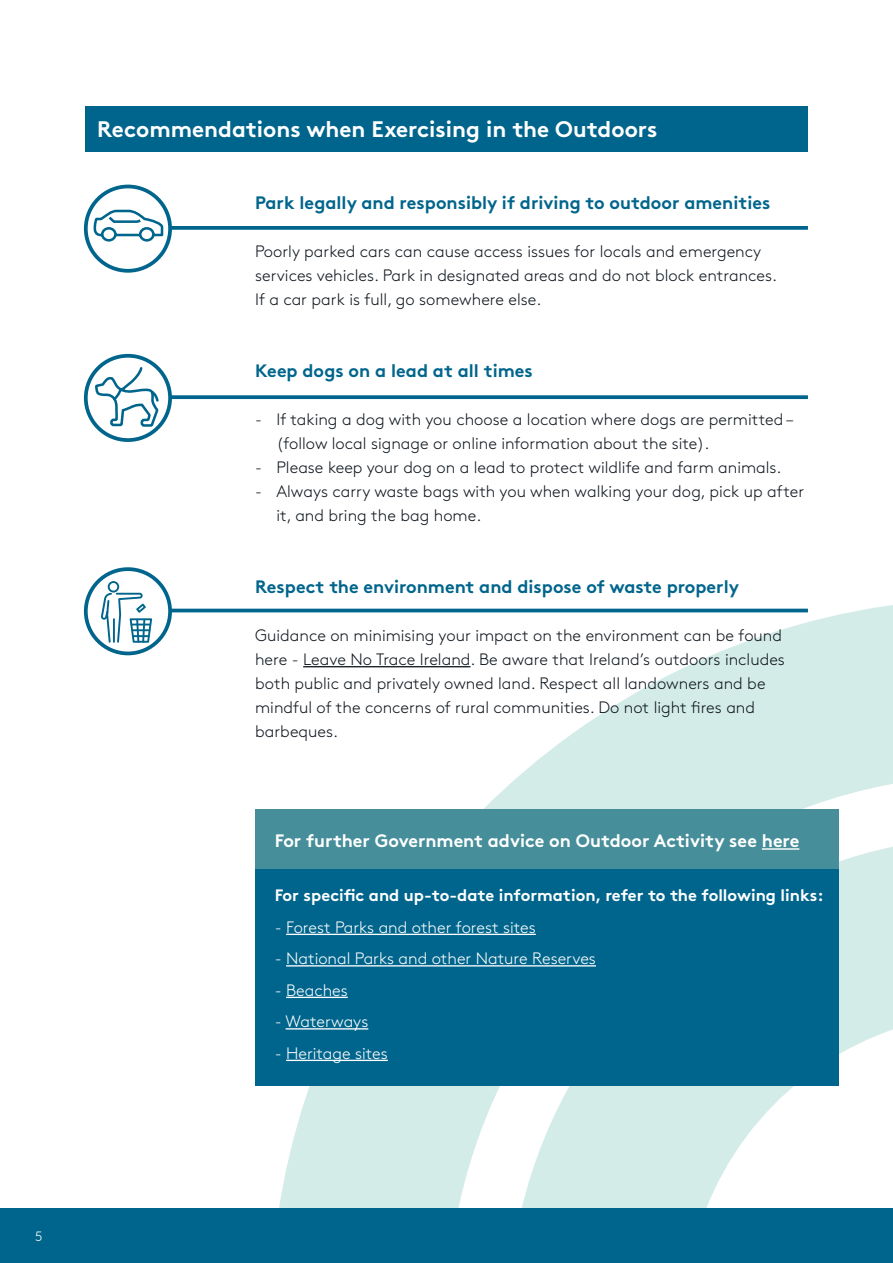
<style>
.page{position:relative;width:893px;height:1263px;background:#fff}
.page>*{position:absolute;margin:0;border:0;box-sizing:border-box;transform-origin:0 0}
.t1{font:700 22.5px "Brown Std";color:#fff}
.t2{font:700 18px "Brown Std";color:#00658c}
.t3{font:700 18px "Brown Std";color:#fff}
.t4{font:300 16.5px/24px "Brown Std";color:#101820}
.t5{font:300 16.5px "Brown Std";color:#fff}
.t6{font:700 16.5px "Brown Std";color:#fff}
.t7{font:300 13.5px "Brown Std";color:#fff}
</style>
<div class="page">
<svg style="left:274px;top:605px;width:619px;height:604px"></svg>
<svg style="left:513px;top:842px;width:380px;height:367px;fill:#d4ece8"></svg>
<div style="left:0;top:1209px;width:893px;height:54px;background:#00658c"></div>
<div style="left:85px;top:106px;width:723px;height:45px;background:#00658c"></div>
<hr style="left:303px;top:666px;width:167px;height:1px;background:#101820">
<div style="left:84px;top:185px;width:88px;height:88px;border:4px solid #00658c;border-radius:50%"></div>
<div style="left:84px;top:354px;width:88px;height:88px;border:4px solid #00658c;border-radius:50%"></div>
<div style="left:84px;top:567px;width:88px;height:88px;border:4px solid #00658c;border-radius:50%"></div>
<svg style="left:170px;top:226px;width:638px;height:4px;background:#0f6d92"></svg>
<svg style="left:170px;top:395px;width:638px;height:4px;background:#127094"></svg>
<hr style="left:170px;top:609px;width:638px;height:3px;background:#00658c">
<svg style="left:94px;top:208px;width:71px;height:34px"></svg>
<svg style="left:101px;top:581px;width:51px;height:62px"></svg>
<svg style="left:94px;top:365px;width:66px;height:63px"></svg>
<div style="left:255px;top:818px;width:584px;height:267px;background:#00658c"></div>
<div style="left:255px;top:809px;width:584px;height:60px;background:#468e99"></div>
<hr style="left:762px;top:848px;width:37px;height:2px;background:#fff">
<hr style="left:286px;top:934px;width:250px;height:1px;background:#fff">
<hr style="left:286px;top:965px;width:310px;height:1px;background:#fff">
<hr style="left:286px;top:997px;width:62px;height:1px;background:#fff">
<hr style="left:286px;top:1028px;width:82px;height:1px;background:#fff">
<hr style="left:286px;top:1060px;width:102px;height:1px;background:#fff">
<h1 class="t1" style="left:97px;top:115px;width:562px">Recommendations when Exercising in the Outdoors</h1>
<p class="t2" style="left:255px;top:192px;width:517px">Park legally and responsibly if driving to outdoor amenities</p>
<p class="t4" style="left:255px;top:240px;width:523px">Poorly parked cars can cause access issues for locals and emergency services vehicles. Park in designated areas and do not block entrances.<br>If a car park is full, go somewhere else.</p>
<p class="t2" style="left:255px;top:360px;width:279px">Keep dogs on a lead at all times</p>
<p class="t4" style="left:276px;top:408px;width:519px;text-indent:-21px">- If taking a dog with you choose a location where dogs are permitted – (follow local signage or online information about the site).</p>
<p class="t4" style="left:255px;top:456px;width:528px">- Please keep your dog on a lead to protect wildlife and farm animals.</p>
<p class="t4" style="left:276px;top:480px;width:529px;text-indent:-21px">- Always carry waste bags with you when walking your dog, pick up after it, and bring the bag home.</p>
<p class="t2" style="left:255px;top:576px;width:485px">Respect the environment and dispose of waste properly</p>
<p class="t4" style="left:255px;top:624px;width:531px">Guidance on minimising your impact on the environment can be found here - Leave No Trace Ireland. Be aware that Ireland’s outdoors includes both public and privately owned land. Respect all landowners and be mindful of the concerns of rural communities. Do not light fires and barbeques.</p>
<p class="t3" style="left:275px;top:830px;width:526px">For further Government advice on Outdoor Activity see here</p>
<p class="t6" style="left:275px;top:885px;width:550px">For specific and up-to-date information, refer to the following links:</p>
<p class="t5" style="left:275px;top:918px;width:263px">- Forest Parks and other forest sites</p>
<p class="t5" style="left:275px;top:949px;width:323px">- National Parks and other Nature Reserves</p>
<p class="t5" style="left:275px;top:981px;width:75px">- Beaches</p>
<p class="t5" style="left:275px;top:1012px;width:95px">- Waterways</p>
<p class="t5" style="left:275px;top:1044px;width:115px">- Heritage sites</p>
<p class="t7" style="left:35px;top:1229px;width:9px">5</p>
</div>
